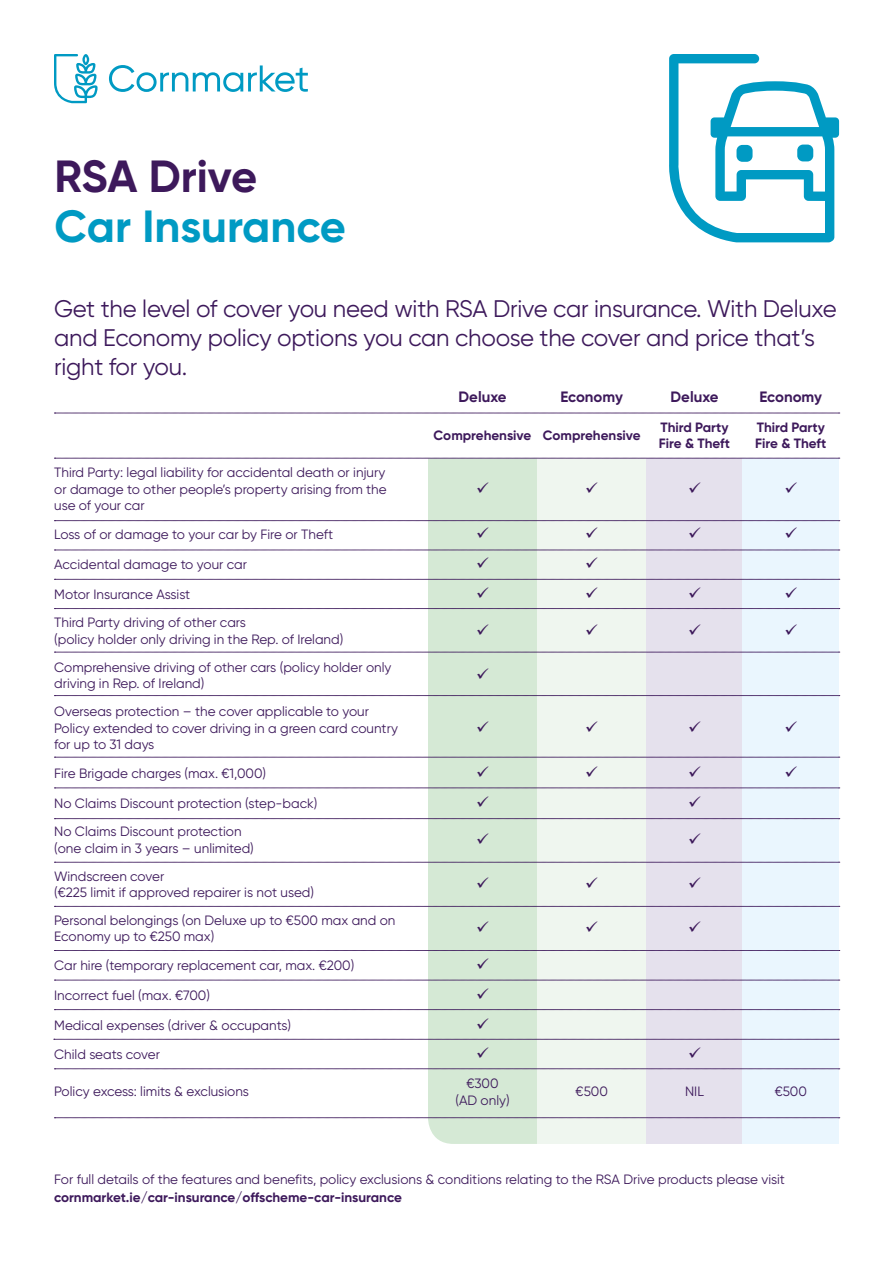
<style>
.page{position:relative;width:893px;height:1263px;background:#fff}
.page>*{position:absolute;margin:0;border:0;box-sizing:border-box;transform-origin:0 0}
.t1{font:700 45px "Gilroy";color:#009ac3}
.t2{font:700 45px "Gilroy";letter-spacing:-.005em;color:#3d195b}
.t3{font:24px/28.8px "Gilroy";letter-spacing:-.01em;color:#3d195b}
.t4{font:700 15px "Gilroy";color:#3d195b}
.t5{font:13.5px/16.5px "Gilroy";color:#3d195b}
.t6{font:700 13.5px/16.2px "Gilroy";color:#3d195b}
</style>
<div class="page">
<div style="left:428px;top:459px;width:109px;height:685px;background:#d5e9d5"></div>
<div style="left:646px;top:458px;width:96px;height:686px;background:#e5e1ed"></div>
<div style="left:742px;top:458px;width:96px;height:686px;background:#eaf6fe"></div>
<div style="left:537px;top:458px;width:109px;height:686px;background:#eff6ef"></div>
<svg style="left:54px;top:458px;width:784px;height:1px"></svg>
<svg style="left:54px;top:413px;width:784px;height:1px"></svg>
<svg style="left:54px;top:520px;width:784px;height:1px"></svg>
<svg style="left:54px;top:550px;width:784px;height:1px"></svg>
<svg style="left:54px;top:579px;width:784px;height:1px"></svg>
<svg style="left:54px;top:608px;width:784px;height:1px"></svg>
<svg style="left:54px;top:652px;width:784px;height:1px"></svg>
<svg style="left:54px;top:695px;width:784px;height:1px"></svg>
<svg style="left:54px;top:757px;width:784px;height:1px"></svg>
<svg style="left:54px;top:788px;width:784px;height:1px"></svg>
<svg style="left:54px;top:818px;width:784px;height:1px"></svg>
<svg style="left:54px;top:862px;width:784px;height:1px"></svg>
<svg style="left:54px;top:906px;width:784px;height:1px"></svg>
<svg style="left:54px;top:950px;width:784px;height:1px"></svg>
<svg style="left:54px;top:1009px;width:784px;height:1px"></svg>
<svg style="left:54px;top:1068px;width:784px;height:1px"></svg>
<svg style="left:54px;top:1117px;width:784px;height:1px"></svg>
<svg style="left:54px;top:980px;width:784px;height:1px"></svg>
<svg style="left:54px;top:1039px;width:785px;height:1px"></svg>
<svg style="left:669px;top:54px;width:170px;height:188px"></svg>
<svg style="left:109px;top:65px;width:199px;height:27px"></svg>
<svg style="left:54px;top:54px;width:44px;height:49px"></svg>
<svg style="left:477px;top:482px;width:11px;height:11px"></svg>
<svg style="left:477px;top:527px;width:11px;height:11px"></svg>
<svg style="left:477px;top:557px;width:11px;height:11px"></svg>
<svg style="left:477px;top:587px;width:11px;height:11px"></svg>
<svg style="left:477px;top:624px;width:11px;height:11px"></svg>
<svg style="left:477px;top:668px;width:11px;height:11px"></svg>
<svg style="left:477px;top:721px;width:11px;height:10px"></svg>
<svg style="left:477px;top:766px;width:11px;height:11px"></svg>
<svg style="left:477px;top:796px;width:11px;height:10px"></svg>
<svg style="left:477px;top:833px;width:11px;height:10px"></svg>
<svg style="left:477px;top:877px;width:11px;height:11px"></svg>
<svg style="left:477px;top:921px;width:11px;height:11px"></svg>
<svg style="left:477px;top:958px;width:11px;height:11px"></svg>
<svg style="left:477px;top:988px;width:11px;height:11px"></svg>
<svg style="left:477px;top:1018px;width:11px;height:11px"></svg>
<svg style="left:477px;top:1047px;width:11px;height:11px"></svg>
<h1 class="t2" style="left:54px;top:148px;width:204px">RSA Drive</h1>
<h1 class="t1" style="left:54px;top:198px;width:293px">Car Insurance</h1>
<h2 class="t3" style="left:54px;top:294px;width:784px">Get the level of cover you need with RSA Drive car insurance. With Deluxe and Economy policy options you can choose the cover and price that’s right for you.</h2>
<p class="t4" style="left:459px;top:387px;width:49px">Deluxe</p>
<p class="t4" style="left:560px;top:387px;width:64px">Economy</p>
<p class="t4" style="left:671px;top:387px;width:49px">Deluxe</p>
<p class="t4" style="left:759px;top:387px;width:64px">Economy</p>
<p class="t6" style="left:434px;top:427px;width:209px">Comprehensive Comprehensive</p>
<p class="t6" style="left:659px;top:419px;width:73px">Third Party<br>Fire &amp; Theft</p>
<p class="t6" style="left:755px;top:419px;width:73px">Third Party<br>Fire &amp; Theft</p>
<p class="t5" style="left:54px;top:464px;width:334px;text-align:justify">Third Party: legal liability for accidental death or injury or damage to other people’s property arising from the use of your car</p>
<p class="t5" style="left:54px;top:526px;width:281px">Loss of or damage to your car by Fire or Theft</p>
<p class="t5" style="left:54px;top:556px;width:194px">Accidental damage to your car</p>
<p class="t5" style="left:54px;top:585px;width:138px">Motor Insurance Assist</p>
<p class="t5" style="left:54px;top:614px;width:291px">Third Party driving of other cars<br>(policy holder only driving in the Rep. of Ireland)</p>
<p class="t5" style="left:54px;top:659px;width:339px">Comprehensive driving of other cars (policy holder only driving in Rep. of Ireland)</p>
<p class="t5" style="left:54px;top:703px;width:345px">Overseas protection – the cover applicable to your<br>Policy extended to cover driving in a green card country for up to 31 days</p>
<p class="t5" style="left:54px;top:765px;width:213px">Fire Brigade charges (max. €1,000)</p>
<p class="t5" style="left:54px;top:794px;width:265px">No Claims Discount protection (step-back)</p>
<p class="t5" style="left:54px;top:823px;width:201px">No Claims Discount protection (one claim in 3 years – unlimited)</p>
<p class="t5" style="left:54px;top:867px;width:261px">Windscreen cover<br>(€225 limit if approved repairer is not used)</p>
<p class="t5" style="left:54px;top:912px;width:343px">Personal belongings (on Deluxe up to €500 max and on<br>Economy up to €250 max)</p>
<p class="t5" style="left:54px;top:957px;width:302px">Car hire (temporary replacement car, max. €200)</p>
<p class="t5" style="left:54px;top:987px;width:157px">Incorrect fuel (max. €700)</p>
<p class="t5" style="left:54px;top:1016px;width:238px">Medical expenses (driver &amp; occupants)</p>
<p class="t5" style="left:54px;top:1046px;width:107px">Child seats cover</p>
<p class="t5" style="left:54px;top:1083px;width:196px">Policy excess: limits &amp; exclusions</p>
<p class="t5" style="left:455px;top:1075px;width:56px;text-align:center">€300 (AD only)</p>
<p class="t5" style="left:576px;top:1083px;width:34px">€500</p>
<p class="t5" style="left:685px;top:1083px;width:20px">NIL</p>
<p class="t5" style="left:775px;top:1083px;width:34px">€500</p>
<p class="t5" style="left:54px;top:1171px;width:732px">For full details of the features and benefits, policy exclusions &amp; conditions relating to the RSA Drive products please visit</p>
<p class="t6" style="left:54px;top:1189px;width:350px">cornmarket.ie/car-insurance/offscheme-car-insurance</p>
</div>
